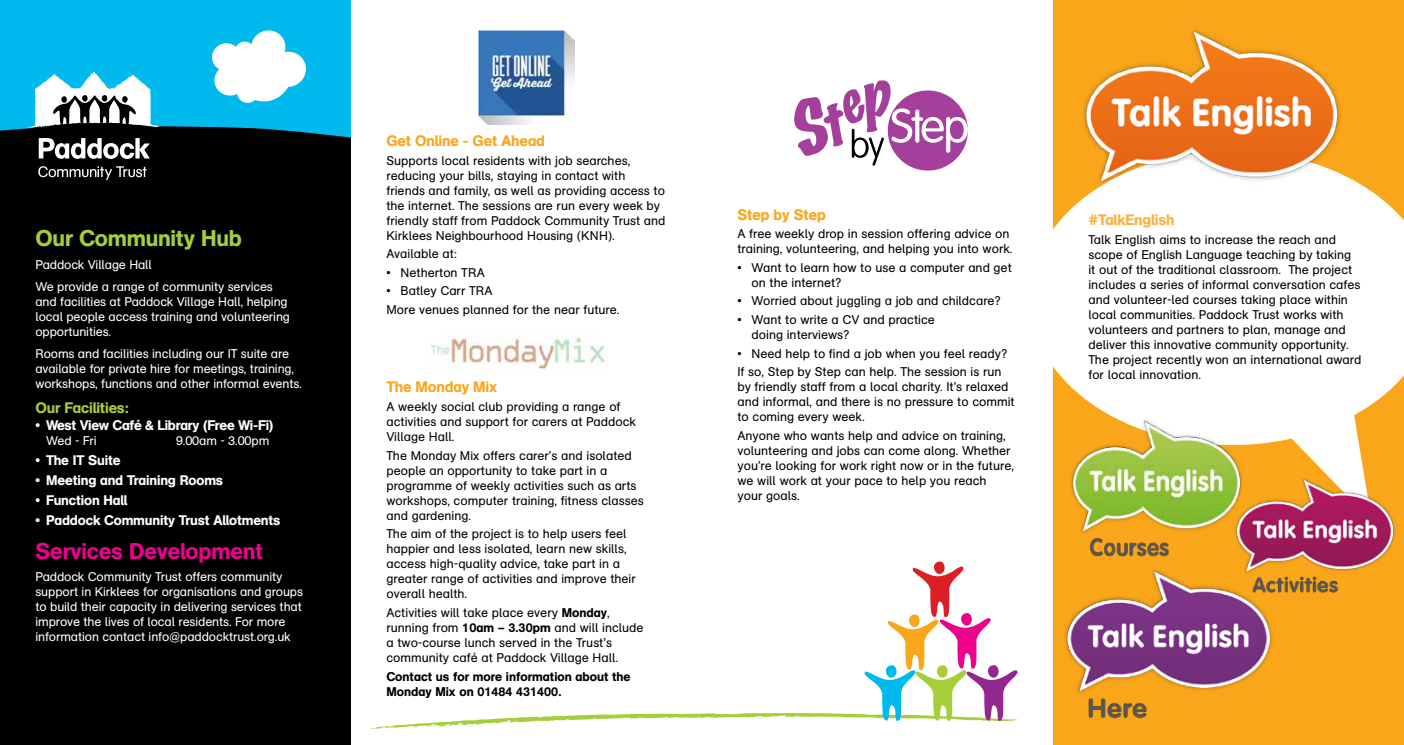
<style>
.page{position:relative;width:1404px;height:745px;background:#fff}
.page>*{position:absolute;margin:0;border:0;box-sizing:border-box;transform-origin:0 0}
.t1{font:22.5px "AG Schoolbook Medium A";letter-spacing:-.01em;color:#ec008c}
.t2{font:22.5px "AG Schoolbook Medium A";letter-spacing:-.01em;color:#a6ce39}
.t3{font:15px "AG Schoolbook Medium A";letter-spacing:-.01em;color:#faa61a}
.t4{font:15px "AG Schoolbook Medium A";letter-spacing:-.01em;color:#a6ce39}
.t5{font:15px "AG Schoolbook Medium A";letter-spacing:-.01em;color:#fbb040}
.t6{font:13.75px "AG Schoolbook Medium A";letter-spacing:-.01em;color:#fff}
.t7{font:12.5px/15px "AG Schoolbook Regular A";color:#000}
.t8{font:12.5px/15px "AG Schoolbook Regular A";letter-spacing:-.01em;color:#fff}
.t9{font:12.5px/15px "AG Schoolbook Medium A";color:#000}
.s1{font-family:"AG Schoolbook Medium A"}
</style>
<div class="page">
<div style="left:1052px;top:0;width:351px;height:744px;background:#faa61a"></div>
<div style="left:0;top:0;width:351px;height:125px;background:#00baee"></div>
<div style="left:0;top:125px;width:351px;height:619px;background:#000"></div>
<svg style="left:211px;top:29px;width:96px;height:75px"></svg>
<svg style="left:39px;top:138px;width:111px;height:21px"></svg>
<svg style="left:38px;top:166px;width:110px;height:14px"></svg>
<svg style="left:25px;top:71px;width:134px;height:58px"></svg>
<div style="left:887px;top:90px;width:80px;height:80px;background:#a53f9c;border-radius:50%"></div>
<svg style="left:794px;top:80px;width:173px;height:85px"></svg>
<svg style="left:373px;top:561px;width:645px;height:167px"></svg>
<svg style="left:1052px;top:151px;width:351px;height:292px;fill:#fff"></svg>
<svg style="left:1285px;top:349px;width:86px;height:112px"></svg>
<img style="left:1064px;top:30px;width:300px;height:162px">
<img style="left:1052px;top:399px;width:218px;height:147px">
<img style="left:1208px;top:461px;width:187px;height:132px">
<img style="left:1052px;top:546px;width:254px;height:197px">
<img style="left:478px;top:30px;width:97px;height:94px">
<img style="left:430px;top:336px;width:175px;height:33px">
<h1 class="t2" style="left:35px;top:225px;width:208px">Our Community Hub</h1>
<p class="t8" style="left:35px;top:253px;width:239px;line-height:22.1px">Paddock Village Hall<br>We provide a range of community services</p>
<p class="t8" style="left:35px;top:294px;width:256px">and facilities at Paddock Village Hall, helping local people access training and volunteering opportunities.</p>
<p class="t8" style="left:35px;top:346px;width:268px">Rooms and facilities including our IT suite are available for private hire for meetings, training, workshops, functions and other informal events.</p>
<p class="t4" style="left:35px;top:398px;width:95px">Our Facilities:</p>
<p class="t6" style="left:35px;top:416px;width:240px">• West View Café &amp; Library (Free Wi-Fi)</p>
<p class="t8" style="left:46px;top:432px;width:52px">Wed - Fri</p>
<p class="t8" style="left:176px;top:432px;width:95px">9.00am - 3.00pm</p>
<p class="t6" style="left:35px;top:451px;width:87px">• The IT Suite</p>
<p class="t6" style="left:35px;top:471px;width:189px">• Meeting and Training Rooms</p>
<p class="t6" style="left:35px;top:491px;width:93px">• Function Hall</p>
<p class="t6" style="left:35px;top:511px;width:246px">• Paddock Community Trust Allotments</p>
<h1 class="t1" style="left:35px;top:537px;width:229px">Services Development</h1>
<p class="t8" style="left:35px;top:569px;width:269px">Paddock Community Trust offers community support in Kirklees for organisations and groups to build their capacity in delivering services that improve the lives of local residents. For more information contact info@paddocktrust.org.uk</p>
<p class="t3" style="left:386px;top:132px;width:160px">Get Online - Get Ahead</p>
<p class="t7" style="left:386px;top:153px;width:280px">Supports local residents with job searches, reducing your bills, staying in contact with friends and family, as well as providing access to the internet. The sessions are run every week by friendly staff from Paddock Community Trust and Kirklees Neighbourhood Housing (KNH).</p>
<p class="t7" style="left:386px;top:246px;width:72px">Available at:</p>
<p class="t7" style="left:386px;top:265px;width:100px">• Netherton TRA</p>
<p class="t7" style="left:386px;top:282px;width:234px;line-height:18.5px">• Batley Carr TRA<br>More venues planned for the near future.</p>
<p class="t3" style="left:386px;top:378px;width:112px">The Monday Mix</p>
<p class="t7" style="left:386px;top:399px;width:251px">A weekly social club providing a range of activities and support for carers at Paddock<br>Village Hall.</p>
<p class="t7" style="left:386px;top:447px;width:259px">The Monday Mix offers carer’s and isolated people an opportunity to take part in a programme of weekly activities such as arts workshops, computer training, fitness classes and gardening.</p>
<p class="t7" style="left:386px;top:526px;width:251px">The aim of the project is to help users feel happier and less isolated, learn new skills, access high-quality advice, take part in a greater range of activities and improve their overall health.</p>
<p class="t7" style="left:386px;top:605px;width:259px">Activities will take place every <span class="s1">Monday</span>, running from <span class="s1">10am – 3.30pm</span> and will include a two-course lunch served in the Trust’s community café at Paddock Village Hall.</p>
<p class="t9" style="left:386px;top:668px;width:246px">Contact us for more information about the<br>Monday Mix on 01484 431400.</p>
<p class="t3" style="left:737px;top:205px;width:90px">Step by Step</p>
<p class="t7" style="left:737px;top:226px;width:276px">A free weekly drop in session offering advice on training, volunteering, and helping you into work.</p>
<p class="t7" style="left:751px;top:260px;width:262px;text-indent:-14px">• Want to learn how to use a computer and get on the internet?</p>
<p class="t7" style="left:737px;top:293px;width:265px">• Worried about juggling a job and childcare?</p>
<p class="t7" style="left:751px;top:312px;width:185px;text-indent:-14px">• Want to write a CV and practice doing interviews?</p>
<p class="t7" style="left:737px;top:344px;width:271px;line-height:18.5px">• Need help to find a job when you feel ready?<br>If so, Step by Step can help. The session is run</p>
<p class="t7" style="left:737px;top:379px;width:279px">by friendly staff from a local charity. It’s relaxed and informal, and there is no pressure to commit to coming every week.</p>
<p class="t7" style="left:737px;top:428px;width:278px">Anyone who wants help and advice on training, volunteering and jobs can come along. Whether you’re looking for work right now or in the future, we will work at your pace to help you reach your goals.</p>
<p class="t5" style="left:1088px;top:211px;width:87px">#TalkEnglish</p>
<p class="t7" style="left:1088px;top:232px;width:274px">Talk English aims to increase the reach and scope of English Language teaching by taking<br>it out of the traditional classroom. The project includes a series of informal conversation cafes and volunteer-led courses taking place within local communities. Paddock Trust works with volunteers and partners to plan, manage and deliver this innovative community opportunity.<br>The project recently won an international award for local innovation.</p>
</div>
